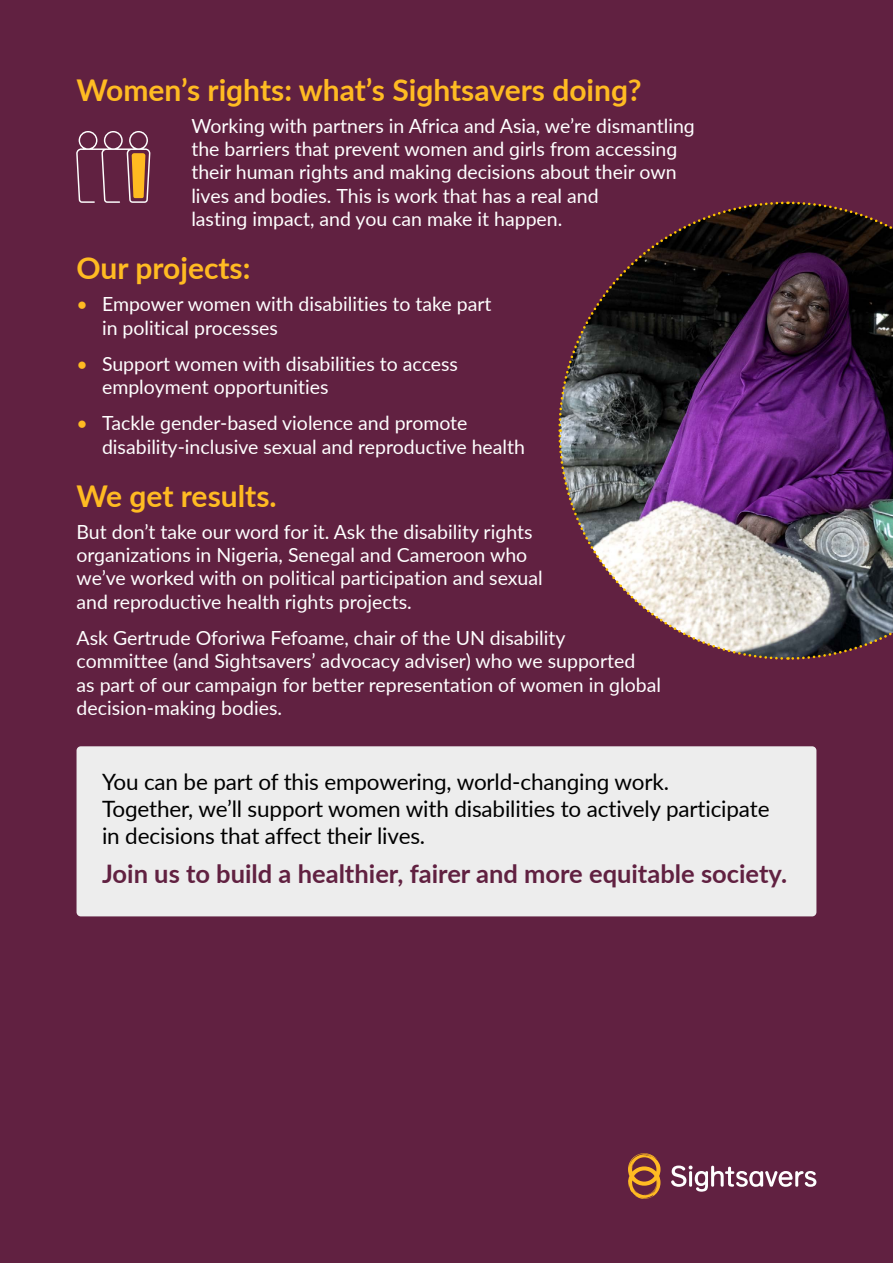
<style>
.page{position:relative;width:893px;height:1263px;background:#612141}
.page>*{position:absolute;margin:0;border:0;box-sizing:border-box;transform-origin:0 0}
.t1{font:700 30px "Lato";color:#fb2}
.Body_copy_white{font:700 25.5px "Lato";color:#612141}
.Boxes_copy{font:22.5px/27px "Lato";letter-spacing:-.005em;color:#000}
.Body_copy_bold{font:19.5px/23.4px "Lato";color:#fff}
.Body_copy_white-2{font:19.5px/23.4px "Lato";color:#fff}
.s1{color:#fb2}
</style>
<div class="page">
<div style="left:77px;top:746px;width:739px;height:170px;background:#ededed;border-radius:4px"></div>
<svg style="left:558px;top:201px;width:227px;height:230px"></svg>
<svg style="left:558px;top:433px;width:229px;height:227px"></svg>
<img style="left:787px;top:201px;width:106px;height:459px">
<svg style="left:628px;top:1153px;width:32px;height:46px"></svg>
<svg style="left:671px;top:1165px;width:145px;height:27px"></svg>
<svg style="left:76px;top:131px;width:74px;height:72px"></svg>
<h2 class="t1" style="left:77px;top:68px;width:567px">Women’s rights: what’s Sightsavers doing?</h2>
<p class="Body_copy_bold" style="left:191px;top:113px;width:505px">Working with partners in Africa and Asia, we’re dismantling the barriers that prevent women and girls from accessing their human rights and making decisions about their own lives and bodies. This is work that has a real and<br>lasting impact, and you can make it happen.</p>
<h2 class="t1" style="left:77px;top:246px;width:175px">Our projects:</h2>
<p class="Body_copy_bold" style="left:102px;top:291px;width:391px;text-indent:-26px"><span class="s1">•</span> Empower women with disabilities to take part in political processes</p>
<p class="Body_copy_bold" style="left:102px;top:351px;width:357px;text-indent:-26px"><span class="s1">•</span> Support women with disabilities to access employment opportunities</p>
<p class="Body_copy_bold" style="left:102px;top:411px;width:424px;text-indent:-26px"><span class="s1">•</span> Tackle gender-based violence and promote disability-inclusive sexual and reproductive health</p>
<h2 class="t1" style="left:77px;top:474px;width:202px">We get results.</h2>
<p class="Body_copy_white-2" style="left:77px;top:519px;width:468px">But don’t take our word for it. Ask the disability rights organizations in Nigeria, Senegal and Cameroon who we’ve worked with on political participation and sexual and reproductive health rights projects.</p>
<p class="Body_copy_white-2" style="left:77px;top:625px;width:586px">Ask Gertrude Oforiwa Fefoame, chair of the UN disability committee (and Sightsavers’ advocacy adviser) who we supported<br>as part of our campaign for better representation of women in global decision-making bodies.</p>
<p class="Boxes_copy" style="left:102px;top:767px;width:669px">You can be part of this empowering, world-changing work.<br>Together, we’ll support women with disabilities to actively participate in decisions that affect their lives.</p>
<p class="Body_copy_white" style="left:102px;top:855px;width:687px">Join us to build a healthier, fairer and more equitable society.</p>
</div>
